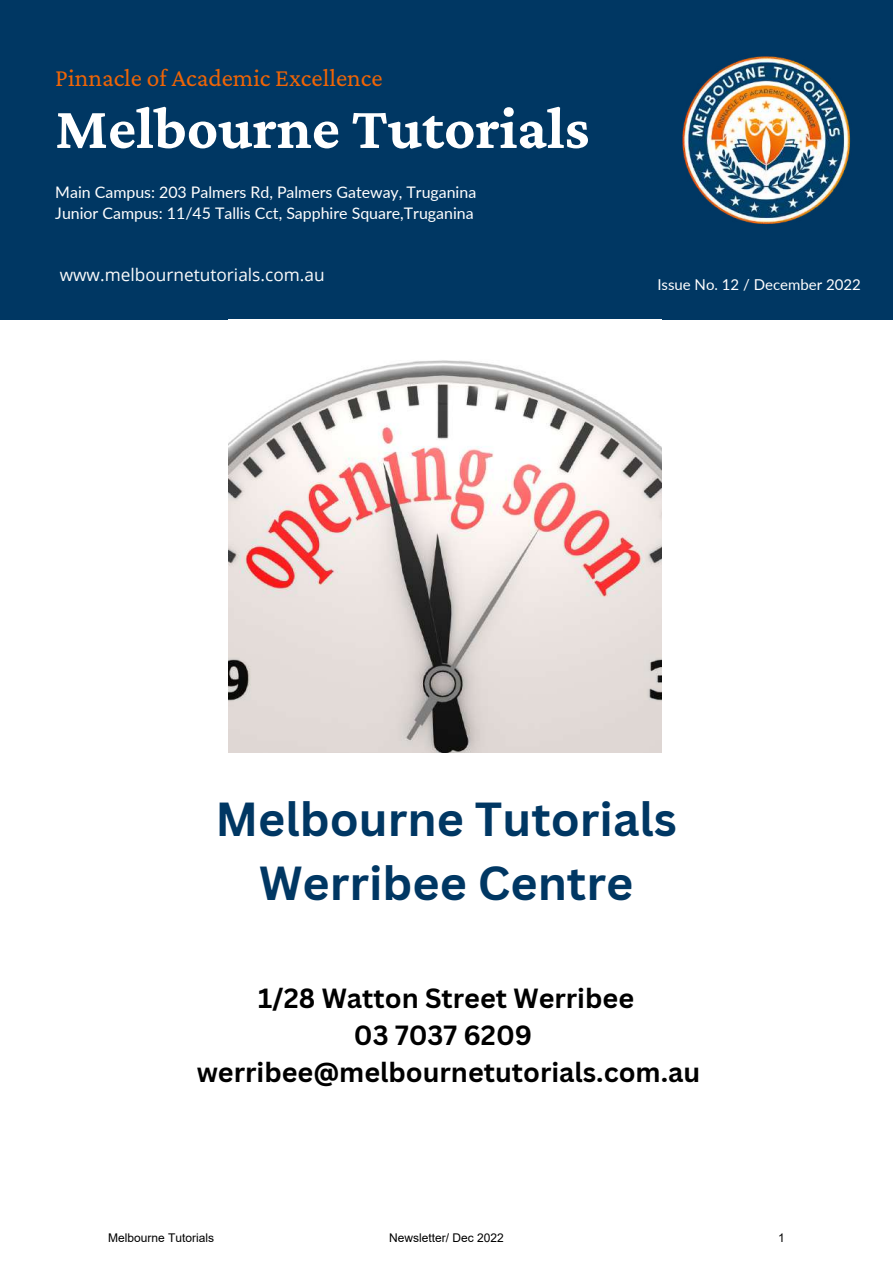
<style>
.page{position:relative;width:893px;height:1264px;background:#fff}
.page>*{position:absolute;margin:0;border:0;box-sizing:border-box;transform-origin:0 0}
.t1{font:700 60.6px "Crimson Pro";color:#fff}
.t2{font:700 46.5px/64.1px "Canva Sans";color:#003763;text-align:center}
.t3{font:700 27px/37px "Canva Sans";color:#000;text-align:center}
.t4{font:25.35px "Crimson Pro";color:#ef6405}
.t5{font:17.25px "Open Sans";color:#fbfbfb}
.t6{font:15.9px/21.3px "Lato";color:#fff}
.t7{font:15px "Lato";color:#fff}
.t8{font:12px "Arial";color:#000}
</style>
<div class="page">
<div style="left:0;top:0;width:892px;height:319px;background:#003763"></div>
<img style="left:682px;top:56px;width:168px;height:169px">
<img style="left:228px;top:360px;width:433px;height:392px">
<h3 class="t4" style="left:55px;top:64px;width:329px">Pinnacle of Academic Excellence</h3>
<h1 class="t1" style="left:55px;top:94px;width:535px">Melbourne Tutorials</h1>
<p class="t6" style="left:55px;top:181px;width:422px">Main Campus: 203 Palmers Rd, Palmers Gateway, Truganina<br>Junior Campus: 11/45 Tallis Cct, Sapphire Square,Truganina</p>
<p class="t5" style="left:60px;top:262px;width:266px">www.melbournetutorials.com.au</p>
<p class="t7" style="left:657px;top:276px;width:205px">Issue No. 12 / December 2022</p>
<h2 class="t2" style="left:215px;top:785px;width:463px">Melbourne Tutorials<br>Werribee Centre</h2>
<h3 class="t3" style="left:197px;top:978px;width:505px">1/28 Watton Street Werribee<br>03 7037 6209 werribee@melbournetutorials.com.au</h3>
<p class="t8" style="left:108px;top:1229px;width:108px">Melbourne Tutorials</p>
<p class="t8" style="left:389px;top:1229px;width:116px">Newsletter/ Dec 2022</p>
<p class="t8" style="left:778px;top:1229px;width:8px">1</p>
</div>
